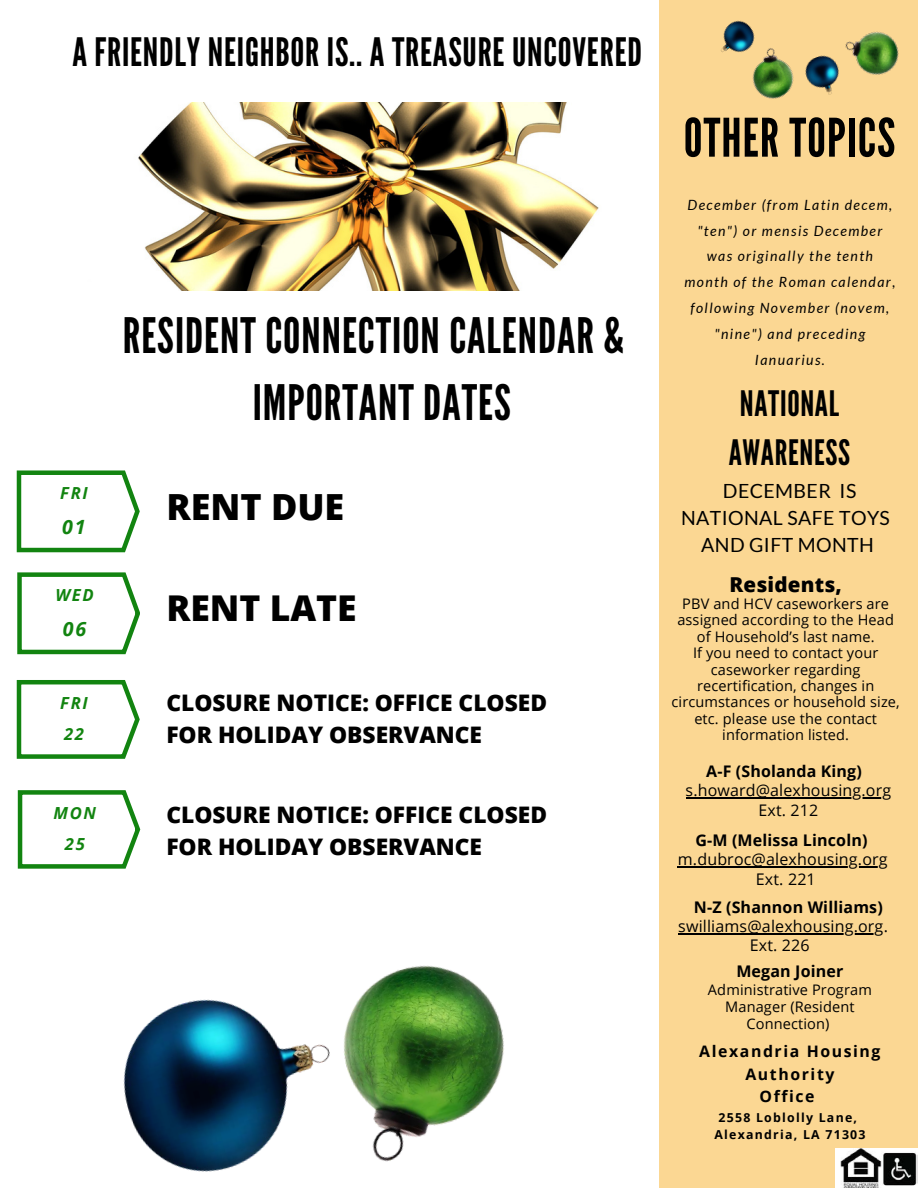
<style>
.page{position:relative;width:918px;height:1188px;background:#fff}
.page>*{position:absolute;margin:0;border:0;box-sizing:border-box;transform-origin:0 0}
.t1{font:53.1px "League Gothic";letter-spacing:.02em;color:#000}
.t2{font:48.75px "League Gothic";letter-spacing:.02em;color:#000}
.t3{font:39.15px "League Gothic";letter-spacing:.02em;color:#000}
.t4{font:800 36px "Open Sans";color:#000}
.t5{font:800 35.55px "Open Sans";color:#000}
.t6{font:35.1px/48.4px "League Gothic";letter-spacing:.02em;color:#000;text-align:center}
.t7{font:800 22.8px/31.5px "Open Sans";color:#000}
.t8{font:800 20.55px "Open Sans";letter-spacing:.01em;color:#000}
.t9{font:italic 700 19.65px "Open Sans";color:#128410}
.t10{font:19.5px/27.2px "Lato";letter-spacing:.02em;color:#000;text-align:center}
.t11{font:italic 700 16.65px "Open Sans";letter-spacing:.1em;color:#128410}
.t12{font:16.05px/19.2px "Open Sans";letter-spacing:.01em;color:#000;text-align:center}
.t13{font:700 16.05px "Open Sans";letter-spacing:.01em;color:#000}
.t14{font:15.9px/19.2px "Open Sans";letter-spacing:.01em;color:#000;text-align:center}
.t15{font:700 15.9px/22.6px "Open Sans";letter-spacing:.1em;color:#000;text-align:center}
.t16{font:14.55px/16.5px "Open Sans";letter-spacing:.01em;color:#000;text-align:center}
.t17{font:italic 14.1px/25.8px "Lato";letter-spacing:.1em;color:#000;text-align:center}
.t18{font:700 12.3px "Open Sans";letter-spacing:.1em;color:#000}
.s1{font-weight:700}
</style>
<div class="page">
<img style="left:138px;top:102px;width:461px;height:188px">
<div style="left:659px;top:0;width:259px;height:1188px;background:#fbd793"></div>
<svg style="left:17px;top:572px;width:123px;height:82px"></svg>
<img style="left:835px;top:1149px;width:82px;height:39px">
<svg style="left:17px;top:680px;width:123px;height:79px"></svg>
<svg style="left:18px;top:790px;width:122px;height:79px"></svg>
<svg style="left:17px;top:470px;width:123px;height:82px"></svg>
<img style="left:359px;top:965px;width:145px;height:197px">
<img style="left:123px;top:999px;width:236px;height:173px">
<img style="left:845px;top:31px;width:54px;height:44px">
<img style="left:826px;top:48px;width:22px;height:47px">
<img style="left:752px;top:48px;width:74px;height:51px">
<img style="left:720px;top:20px;width:43px;height:44px">
<hr style="left:686px;top:798px;width:205px;height:1px;background:#000">
<hr style="left:678px;top:867px;width:210px;height:1px;background:#000">
<hr style="left:678px;top:933px;width:206px;height:1px;background:#000">
<p class="t3" style="left:72px;top:29px;width:571px">A FRIENDLY NEIGHBOR IS.. A TREASURE UNCOVERED</p>
<p class="t11" style="left:60px;top:481px;width:29px">FRI</p>
<p class="t9" style="left:62px;top:513px;width:25px">01</p>
<p class="t11" style="left:55px;top:583px;width:40px">WED</p>
<p class="t9" style="left:63px;top:615px;width:25px">06</p>
<p class="t11" style="left:60px;top:691px;width:29px">FRI</p>
<p class="t11" style="left:64px;top:722px;width:21px">22</p>
<p class="t11" style="left:54px;top:802px;width:44px">MON</p>
<p class="t11" style="left:65px;top:832px;width:21px">25</p>
<p class="t2" style="left:123px;top:307px;width:503px">RESIDENT CONNECTION CALENDAR &amp;</p>
<p class="t2" style="left:253px;top:375px;width:259px">IMPORTANT DATES</p>
<p class="t4" style="left:166px;top:482px;width:180px">RENT DUE</p>
<p class="t5" style="left:166px;top:583px;width:192px">RENT LATE</p>
<p class="t7" style="left:166px;top:687px;width:382px">CLOSURE NOTICE: OFFICE CLOSED<br>FOR HOLIDAY OBSERVANCE</p>
<p class="t7" style="left:166px;top:799px;width:382px">CLOSURE NOTICE: OFFICE CLOSED<br>FOR HOLIDAY OBSERVANCE</p>
<p class="t1" style="left:684px;top:107px;width:213px">OTHER TOPICS</p>
<p class="t17" style="left:684px;top:191px;width:212px">December (from Latin decem, "ten") or mensis December was originally the tenth month of the Roman calendar, following November (novem, "nine") and preceding<br>Ianuarius.</p>
<p class="t6" style="left:729px;top:380px;width:123px">NATIONAL<br>AWARENESS</p>
<p class="t10" style="left:681px;top:477px;width:210px">DECEMBER IS<br>NATIONAL SAFE TOYS<br>AND GIFT MONTH</p>
<p class="t8" style="left:730px;top:570px;width:114px">Residents,</p>
<p class="t16" style="left:677px;top:595px;width:218px">PBV and HCV caseworkers are assigned according to the Head of Household’s last name.</p>
<p class="t16" style="left:672px;top:644px;width:230px">If you need to contact your caseworker regarding recertification, changes in circumstances or household size, etc. please use the contact information listed.</p>
<p class="t14" style="left:686px;top:761px;width:207px"><span class="s1">A-F (Sholanda King) </span>s.howard@alexhousing.org<br>Ext. 212</p>
<p class="t12" style="left:678px;top:831px;width:211px"><span class="s1">G-M (Melissa Lincoln) </span>m.dubroc@alexhousing.org<br>Ext. 221</p>
<p class="t13" style="left:694px;top:896px;width:190px">N-Z (Shannon Williams)</p>
<p class="t12" style="left:678px;top:916px;width:211px">swilliams@alexhousing.org.</p>
<p class="t12" style="left:750px;top:935px;width:61px">Ext. 226</p>
<p class="t13" style="left:736px;top:960px;width:109px">Megan Joiner</p>
<p class="t16" style="left:708px;top:981px;width:165px">Administrative Program<br>Manager (Resident<br>Connection)</p>
<p class="t15" style="left:699px;top:1040px;width:183px">Alexandria Housing<br>Authority</p>
<p class="t15" style="left:760px;top:1085px;width:57px">Office</p>
<p class="t18" style="left:719px;top:1109px;width:140px">2558 Loblolly Lane,</p>
<p class="t18" style="left:715px;top:1126px;width:153px">Alexandria, LA 71303</p>
</div>
